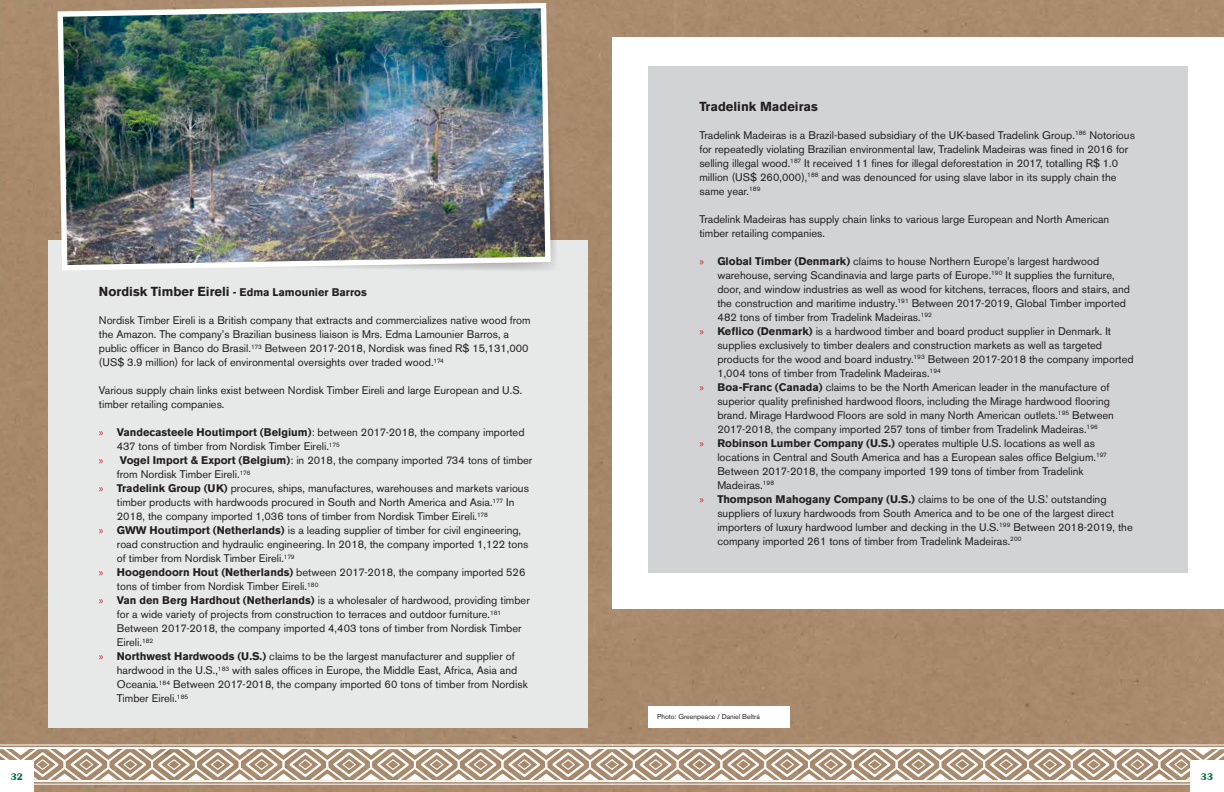
<style>
.page{position:relative;width:1224px;height:792px;background:#a98a6d}
.page>*{position:absolute;margin:0;border:0;box-sizing:border-box;transform-origin:0 0}
.t1{font:700 13px "Akzidenz Grotesk BE";color:#231f20}
.t2{font:11px/14px "Akzidenz Grotesk BE";color:#231f20}
.t3{font:700 11px "Akzidenz Grotesk BE";color:#231f20}
.t4{font:700 10px "Britannic";color:#00703c}
.t5{font:7px "Akzidenz Grotesk BE";color:#231f20}
.s1{font-size:13px}
.s2{font-family:"Myriad Pro";color:#d2232a}
.s3{font-weight:700}
</style>
<div class="page">
<hr style="left:0;top:745px;width:612px;height:1px;background:#fff">
<hr style="left:0;top:784px;width:612px;height:1px;background:#fff">
<hr style="left:612px;top:745px;width:612px;height:1px;background:#fff">
<hr style="left:612px;top:784px;width:612px;height:1px;background:#fff">
<svg style="left:0;top:746px;width:1224px;height:37px"></svg>
<div style="left:0;top:760px;width:34px;height:32px;background:#fff"></div>
<div style="left:48px;top:240px;width:540px;height:487px;background:#e7e8e8"></div>
<div style="left:612px;top:38px;width:612px;height:571px;background:#fff"></div>
<div style="left:1190px;top:760px;width:34px;height:32px;background:#fff"></div>
<div style="left:648px;top:67px;width:540px;height:506px;background:#d1d3d4"></div>
<svg style="left:553px;top:15px;width:8px;height:251px;background:#ad9278"></svg>
<img style="left:55px;top:0;width:498px;height:271px">
<div style="left:648px;top:706px;width:141px;height:21px;background:#fff"></div>
<p class="t4" style="left:11px;top:771px;width:14px">32</p>
<p class="t3" style="left:99px;top:286px;width:269px"><span class="s1">Nordisk Timber Eireli</span> - Edma Lamounier Barros</p>
<p class="t2" style="left:99px;top:313px;width:433px">Nordisk Timber Eireli is a British company that extracts and commercializes native wood from the Amazon. The company’s Brazilian business liaison is Mrs. Edma Lamounier Barros, a public officer in Banco do Brasil.<sup>173</sup> Between 2017-2018, Nordisk was fined R$ 15,131,000 (US$ 3.9 million) for lack of environmental oversights over traded wood.<sup>174</sup></p>
<p class="t2" style="left:99px;top:383px;width:425px">Various supply chain links exist between Nordisk Timber Eireli and large European and U.S. timber retailing companies.</p>
<p class="t2" style="left:99px;top:425px;width:427px"><span class="s2">»</span> <span class="s3">Vandecasteele Houtimport (Belgium)</span>: between 2017-2018, the company imported</p>
<p class="t2" style="left:117px;top:439px;width:224px">437 tons of timber from Nordisk Timber Eireli.<sup>175</sup></p>
<p class="t2" style="left:99px;top:453px;width:435px"><span class="s2">»</span> <span class="s3">Vogel Import &amp; Export (Belgium)</span>: in 2018, the company imported 734 tons of timber</p>
<p class="t2" style="left:117px;top:467px;width:135px">from Nordisk Timber Eireli.<sup>176</sup></p>
<p class="t2" style="left:99px;top:481px;width:432px"><span class="s2">»</span> <span class="s3">Tradelink Group (UK)</span> procures, ships, manufactures, warehouses and markets various</p>
<p class="t2" style="left:117px;top:495px;width:399px">timber products with hardwoods procured in South and North America and Asia.<sup>177</sup> In</p>
<p class="t2" style="left:117px;top:509px;width:372px">2018, the company imported 1,036 tons of timber from Nordisk Timber Eireli.<sup>178</sup></p>
<p class="t2" style="left:99px;top:523px;width:424px"><span class="s2">»</span> <span class="s3">GWW Houtimport (Netherlands)</span> is a leading supplier of timber for civil engineering,</p>
<p class="t2" style="left:117px;top:537px;width:413px">road construction and hydraulic engineering. In 2018, the company imported 1,122 tons</p>
<p class="t2" style="left:117px;top:552px;width:179px">of timber from Nordisk Timber Eireli.<sup>179</sup></p>
<p class="t2" style="left:99px;top:565px;width:428px"><span class="s2">»</span> <span class="s3">Hoogendoorn Hout (Netherlands)</span> between 2017-2018, the company imported 526</p>
<p class="t2" style="left:117px;top:579px;width:203px">tons of timber from Nordisk Timber Eireli.<sup>180</sup></p>
<p class="t2" style="left:99px;top:593px;width:432px"><span class="s2">»</span> <span class="s3">Van den Berg Hardhout (Netherlands)</span> is a wholesaler of hardwood, providing timber</p>
<p class="t2" style="left:117px;top:607px;width:386px">for a wide variety of projects from construction to terraces and outdoor furniture.<sup>181</sup></p>
<p class="t2" style="left:117px;top:621px;width:406px">Between 2017-2018, the company imported 4,403 tons of timber from Nordisk Timber</p>
<p class="t2" style="left:117px;top:635px;width:38px">Eireli.<sup>182</sup></p>
<p class="t2" style="left:99px;top:649px;width:417px"><span class="s2">»</span> <span class="s3">Northwest Hardwoods (U.S.)</span> claims to be the largest manufacturer and supplier of</p>
<p class="t2" style="left:117px;top:663px;width:402px">hardwood in the U.S.,<sup>183</sup> with sales offices in Europe, the Middle East, Africa, Asia and</p>
<p class="t2" style="left:117px;top:677px;width:412px">Oceania.<sup>184</sup> Between 2017-2018, the company imported 60 tons of timber from Nordisk</p>
<p class="t2" style="left:117px;top:691px;width:73px">Timber Eireli.<sup>185</sup></p>
<p class="t1" style="left:699px;top:98px;width:120px">Tradelink Madeiras</p>
<p class="t2" style="left:699px;top:128px;width:437px">Tradelink Madeiras is a Brazil-based subsidiary of the UK-based Tradelink Group.<sup>186</sup> Notorious for repeatedly violating Brazilian environmental law, Tradelink Madeiras was fined in 2016 for selling illegal wood.<sup>187</sup> It received 11 fines for illegal deforestation in 2017, totalling R$ 1.0 million (US$ 260,000),<sup>188</sup> and was denounced for using slave labor in its supply chain the same year.<sup>189</sup></p>
<p class="t2" style="left:699px;top:212px;width:412px">Tradelink Madeiras has supply chain links to various large European and North American timber retailing companies.</p>
<p class="t2" style="left:699px;top:254px;width:402px"><span class="s2">»</span> <span class="s3">Global Timber (Denmark)</span> claims to house Northern Europe’s largest hardwood</p>
<p class="t2" style="left:717px;top:268px;width:399px">warehouse, serving Scandinavia and large parts of Europe.<sup>190</sup> It supplies the furniture,</p>
<p class="t2" style="left:717px;top:282px;width:414px">door, and window industries as well as wood for kitchens, terraces, floors and stairs, and</p>
<p class="t2" style="left:717px;top:296px;width:410px">the construction and maritime industry.<sup>191</sup> Between 2017-2019, Global Timber imported</p>
<p class="t2" style="left:717px;top:310px;width:216px">482 tons of timber from Tradelink Madeiras.<sup>192</sup></p>
<p class="t2" style="left:699px;top:324px;width:413px"><span class="s2">»</span> <span class="s3">Keflico (Denmark)</span> is a hardwood timber and board product supplier in Denmark. It</p>
<p class="t2" style="left:717px;top:338px;width:386px">supplies exclusively to timber dealers and construction markets as well as targeted</p>
<p class="t2" style="left:717px;top:352px;width:418px">products for the wood and board industry.<sup>193</sup> Between 2017-2018 the company imported</p>
<p class="t2" style="left:717px;top:366px;width:225px">1,004 tons of timber from Tradelink Madeiras.<sup>194</sup></p>
<p class="t2" style="left:699px;top:380px;width:411px"><span class="s2">»</span> <span class="s3">Boa-Franc (Canada)</span> claims to be the North American leader in the manufacture of</p>
<p class="t2" style="left:717px;top:394px;width:394px">superior quality prefinished hardwood floors, including the Mirage hardwood flooring</p>
<p class="t2" style="left:717px;top:408px;width:398px">brand. Mirage Hardwood Floors are sold in many North American outlets.<sup>195</sup> Between</p>
<p class="t2" style="left:717px;top:422px;width:382px">2017-2018, the company imported 257 tons of timber from Tradelink Madeiras.<sup>196</sup></p>
<p class="t2" style="left:699px;top:436px;width:397px"><span class="s2">»</span> <span class="s3">Robinson Lumber Company (U.S.)</span> operates multiple U.S. locations as well as</p>
<p class="t2" style="left:717px;top:450px;width:391px">locations in Central and South America and has a European sales office Belgium.<sup>197</sup></p>
<p class="t2" style="left:717px;top:464px;width:368px">Between 2017-2018, the company imported 199 tons of timber from Tradelink</p>
<p class="t2" style="left:717px;top:478px;width:58px">Madeiras.<sup>198</sup></p>
<p class="t2" style="left:699px;top:492px;width:409px"><span class="s2">»</span> <span class="s3">Thompson Mahogany Company (U.S.)</span> claims to be one of the U.S.’ outstanding</p>
<p class="t2" style="left:717px;top:506px;width:398px">suppliers of luxury hardwoods from South America and to be one of the largest direct</p>
<p class="t2" style="left:717px;top:520px;width:417px">importers of luxury hardwood lumber and decking in the U.S.<sup>199</sup> Between 2018-2019, the</p>
<p class="t2" style="left:717px;top:534px;width:306px">company imported 261 tons of timber from Tradelink Madeiras.<sup>200</sup></p>
<p class="t5" style="left:657px;top:713px;width:104px">Photo: Greenpeace / Daniel Beltrá</p>
<p class="t4" style="left:1201px;top:771px;width:14px">33</p>
</div>
